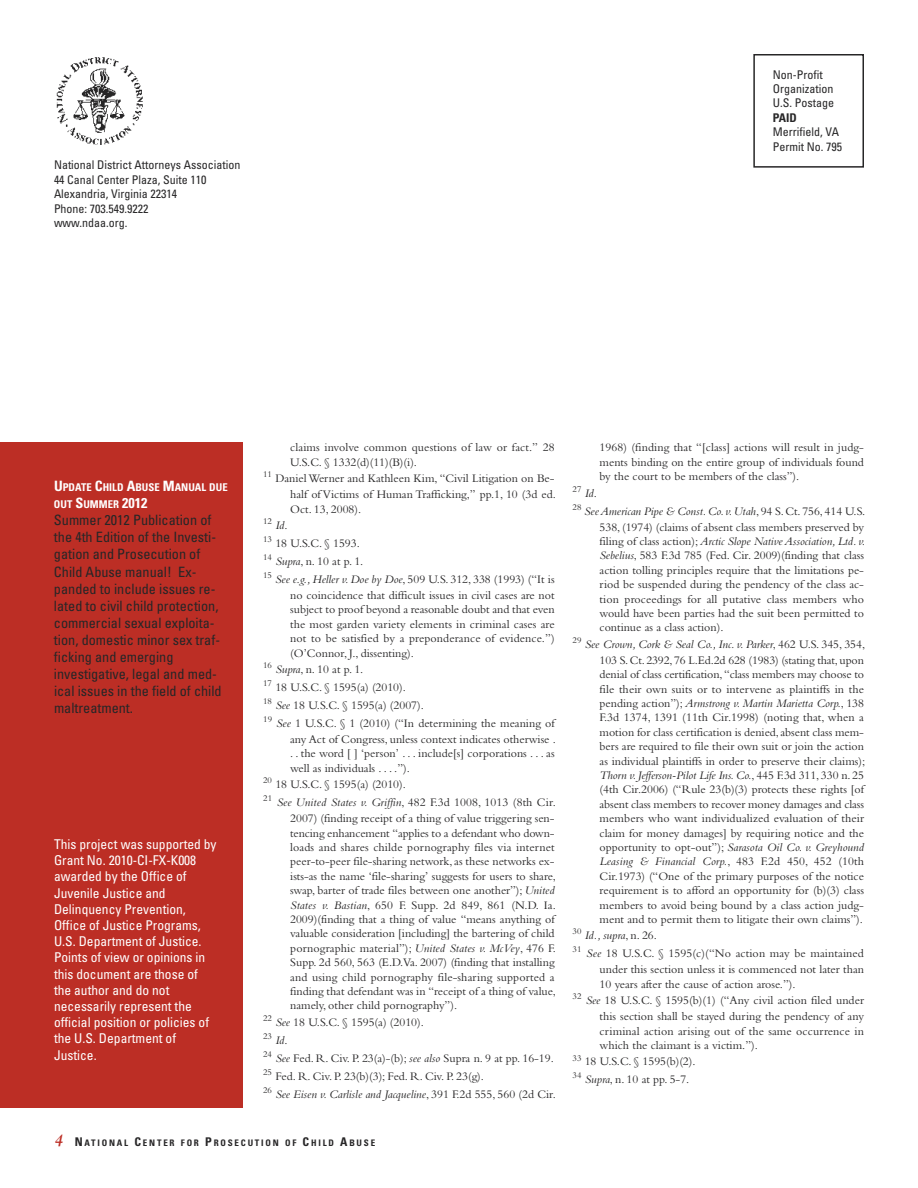
<style>
.page{position:relative;width:918px;height:1188px;background:#fff}
.page>*{position:absolute;margin:0;border:0;box-sizing:border-box;transform-origin:0 0}
.t1{font:condensed 14.25px/17.1px "Univers";color:#272627}
.t2{font:condensed 13.5px/16.2px "Univers";color:#fff}
.t3{font:12px/14.4px "Bembo";color:#272627}
.t4{font:condensed 12px/14.4px "Univers";color:#272627}
.t5{font:700 condensed 12px "Univers";color:#272627}
.t6{font:700 condensed 10.65px/17.1px "Univers";color:#fff}
.t7{font:700 condensed 9px "Univers";letter-spacing:.2em;color:#272627}
.t8{font:9px "Bembo";color:#272627}
.s1{font-size:14.25px}
.s2{font-style:italic;font-size:12px}
.s3{font-size:12px}
.s4{font-style:italic}
.s5{font-family:"Bembo";font-weight:600;font-style:italic;font-stretch:normal;font-size:18px;color:#bc2e25}
</style>
<div class="page">
<img style="left:56px;top:57px;width:87px;height:88px">
<div style="left:753px;top:54px;width:111px;height:114px;border:2px solid #272627"></div>
<div style="left:0;top:443px;width:243px;height:665px;background:#bc2e25"></div>
<p class="t4" style="left:54px;top:159px;width:188px">National District Attorneys Association<br>44 Canal Center Plaza, Suite 110<br>Alexandria, Virginia 22314<br>Phone: 703.549.9222<br>www.ndaa.org.</p>
<p class="t4" style="left:773px;top:68px;width:63px">Non-Profit<br>Organization<br>U.S. Postage</p>
<p class="t5" style="left:773px;top:113px;width:26px">PAID</p>
<p class="t4" style="left:773px;top:126px;width:71px">Merrifield, VA<br>Permit No. 795</p>
<p class="t6" style="left:54px;top:480px;width:175px"><span class="s1">U</span>PDATE <span class="s1">C</span>HILD <span class="s1">A</span>BUSE <span class="s1">M</span>ANUAL DUE<br>OUT <span class="s1">S</span>UMMER <span class="s1">2012</span></p>
<p class="t1" style="left:54px;top:513px;width:169px">Summer 2012 Publication of the 4th Edition of the Investi&shy;gation and Prosecution of<br>Child Abuse manual! Ex&shy;panded to include issues re&shy;lated to civil child protection, commercial sexual exploita&shy;tion, domestic minor sex traf&shy;ficking and emerging investigative, legal and med&shy;ical issues in the field of child maltreatment.</p>
<p class="t2" style="left:54px;top:837px;width:164px">This project was supported by<br>Grant No. 2010-CI-FX-K008 awarded by the Office of<br>Juvenile Justice and<br>Delinquency Prevention,<br>Office of Justice Programs,<br>U.S. Department of Justice.<br>Points of view or opinions in this document are those of the author and do not necessarily represent the official position or policies of the U.S. Department of<br>Justice.</p>
<p class="t3" style="left:290px;top:442px;width:266px">claims involve common questions of law or fact.” 28<br>U.S.C. § 1332(d)(11)(B)(i).</p>
<p class="t3" style="left:263px;top:472px;width:294px;line-height:16px;text-align:right"><sup>11</sup> DanielWerner and Kathleen Kim, “Civil Litigation on Be&shy;half ofVictims of Human Trafficking,” pp.1, 10 (3d ed.</p>
<p class="t3" style="left:290px;top:503px;width:72px">Oct. 13, 2008).</p>
<p class="t8" style="left:263px;top:518px;width:26px">12 <span class="s2">Id</span><span class="s3">.</span></p>
<p class="t3" style="left:263px;top:535px;width:293px;line-height:18px"><sup>13</sup> 18 U.S.C. § 1593.<br><sup>14</sup> <span class="s4">Supra</span>, n. 10 at p. 1.<br><sup>15</sup> <span class="s4">See e.g., Heller v. Doe by Doe</span>, 509 U.S. 312, 338 (1993) (“It is</p>
<p class="t3" style="left:290px;top:589px;width:266px;text-align:justify">no coincidence that difficult issues in civil cases are not subject to proof beyond a reasonable doubt and that even the most garden variety elements in criminal cases are not to be satisfied by a preponderance of evidence.”) (O’Connor, J., dissenting).</p>
<p class="t3" style="left:263px;top:661px;width:293px;line-height:18px"><sup>16</sup> <span class="s4">Supra</span>, n. 10 at p. 1.<br><sup>17</sup> 18 U.S.C. § 1595(a) (2010).<br><sup>18</sup> <span class="s4">See</span> 18 U.S.C. § 1595(a) (2007).<br><sup>19</sup> <span class="s4">See</span> 1 U.S.C. § 1 (2010) (“In determining the meaning of</p>
<p class="t3" style="left:290px;top:733px;width:267px;text-align:justify">any Act of Congress, unless context indicates otherwise . . . the word [ ] ‘person’ . . . include[s] corporations . . . as well as individuals . . . .”).</p>
<p class="t3" style="left:263px;top:777px;width:294px;line-height:18px"><sup>20</sup> 18 U.S.C. § 1595(a) (2010).<br><sup>21</sup> <span class="s4">See United States v. Griffin</span>, 482 F.3d 1008, 1013 (8th Cir.</p>
<p class="t3" style="left:290px;top:812px;width:267px;text-align:justify">2007) (finding receipt of a thing of value triggering sen&shy;tencing enhancement “applies to a defendant who down&shy;loads and shares childe pornography files via internet peer-to-peer file-sharing network,as these networks ex&shy;ists-as the name ‘file-sharing’ suggests for users to share, swap, barter of trade files between one another”); <span class="s4">United States v. Bastian</span>, 650 F. Supp. 2d 849, 861 (N.D. Ia.<br>2009)(finding that a thing of value “means anything of valuable consideration [including] the bartering of child pornographic material”); <span class="s4">United States v. McVey</span>, 476 F.<br>Supp. 2d 560, 563 (E.D.Va. 2007) (finding that installing and using child pornography file-sharing supported a finding that defendant was in “receipt of a thing of value, namely, other child pornography”).</p>
<p class="t3" style="left:263px;top:1016px;width:162px"><sup>22</sup> <span class="s4">See</span> 18 U.S.C. § 1595(a) (2010).</p>
<p class="t8" style="left:263px;top:1033px;width:26px">23 <span class="s2">Id</span><span class="s3">.</span></p>
<p class="t3" style="left:263px;top:1050px;width:294px;line-height:18px"><sup>24</sup> <span class="s4">See</span> Fed. R. Civ. P. 23(a)-(b); <span class="s4">see also</span> Supra n. 9 at pp. 16-19.<br><sup>25</sup> Fed. R. Civ. P. 23(b)(3); Fed. R. Civ. P. 23(g).<br><sup>26</sup> <span class="s4">See Eisen v. Carlisle and Jacqueline</span>, 391 F.2d 555, 560 (2d Cir.</p>
<p class="t7" style="left:54px;top:1140px;width:323px"><span class="s5">4</span> <span class="s3">N</span>ATIONAL <span class="s3">C</span>ENTER FOR <span class="s3">P</span>ROSECUTION OF <span class="s3">C</span>HILD <span class="s3">A</span>BUSE</p>
<p class="t3" style="left:600px;top:442px;width:266px;text-align:justify">1968) (finding that “[class] actions will result in judg&shy;ments binding on the entire group of individuals found by the court to be members of the class”).</p>
<p class="t8" style="left:573px;top:486px;width:26px">27 <span class="s2">Id</span><span class="s3">.</span></p>
<p class="t3" style="left:573px;top:504px;width:294px;line-height:16px;text-align:right"><sup>28</sup> <span class="s4">SeeAmerican Pipe &amp; Const.Co. v.Utah</span>, 94 S.Ct. 756, 414 U.S.<br>538,(1974) (claims of absent class members preserved by</p>
<p class="t3" style="left:600px;top:535px;width:267px;text-align:justify">filing of class action); <span class="s4">Arctic Slope Native Association, Ltd. v.<br>Sebelius</span>, 583 F.3d 785 (Fed. Cir. 2009)(finding that class action tolling principles require that the limitations pe&shy;riod be suspended during the pendency of the class ac&shy;tion proceedings for all putative class members who would have been parties had the suit been permitted to continue as a class action).</p>
<p class="t3" style="left:573px;top:637px;width:294px;line-height:16px;text-align:right"><sup>29</sup> <span class="s4">See Crown, Cork &amp; Seal Co., Inc. v. Parker</span>, 462 U.S. 345, 354,<br>103 S.Ct. 2392, 76 L.Ed.2d 628 (1983) (stating that,upon</p>
<p class="t3" style="left:600px;top:668px;width:267px;text-align:justify">denial of class certification, “class members may choose to file their own suits or to intervene as plaintiffs in the pending action”); <span class="s4">Armstrong v. Martin Marietta Corp.</span>, 138<br>F.3d 1374, 1391 (11th Cir.1998) (noting that, when a motion for class certification is denied,absent class mem&shy;bers are required to file their own suit or join the action as individual plaintiffs in order to preserve their claims); <span class="s4">Thorn v.Jefferson-Pilot Life Ins.Co.</span>, 445 F.3d 311, 330 n. 25 (4th Cir.2006) (“Rule 23(b)(3) protects these rights [of absent class members to recover money damages and class members who want individualized evaluation of their claim for money damages] by requiring notice and the opportunity to opt-out”); <span class="s4">Sarasota Oil Co. v. Greyhound Leasing &amp; Financial Corp.</span>, 483 F.2d 450, 452 (10th Cir.1973) (“One of the primary purposes of the notice requirement is to afford an opportunity for (b)(3) class members to avoid being bound by a class action judg&shy;ment and to permit them to litigate their own claims”).</p>
<p class="t3" style="left:573px;top:928px;width:293px;line-height:18px"><sup>30</sup> <span class="s4">Id., supra</span>, n. 26.<br><sup>31</sup> <span class="s4">See</span> 18 U.S.C. § 1595(c)(“No action may be maintained</p>
<p class="t3" style="left:600px;top:964px;width:266px">under this section unless it is commenced not later than<br>10 years after the cause of action arose.”).</p>
<p class="t3" style="left:573px;top:994px;width:293px;line-height:16px;text-align:right"><sup>32</sup> <span class="s4">See</span> 18 U.S.C. § 1595(b)(1) (“Any civil action filed under this section shall be stayed during the pendency of any</p>
<p class="t3" style="left:600px;top:1025px;width:266px">criminal action arising out of the same occurrence in which the claimant is a victim.”).</p>
<p class="t3" style="left:573px;top:1054px;width:124px;line-height:18px"><sup>33</sup> 18 U.S.C. § 1595(b)(2).<br><sup>34</sup> <span class="s4">Supra</span>, n. 10 at pp. 5-7.</p>
</div>
